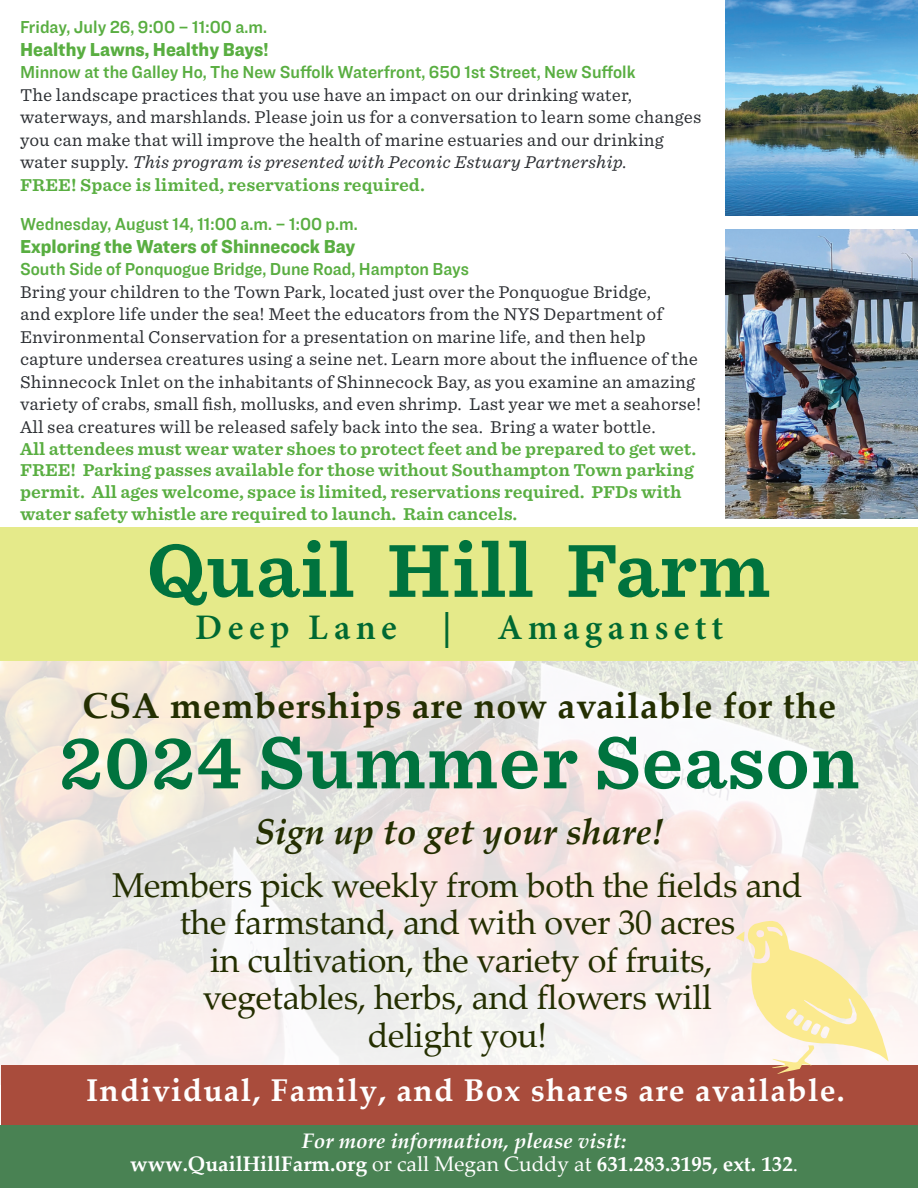
<style>
.page{position:relative;width:918px;height:1188px;background:#fff}
.page>*{position:absolute;margin:0;border:0;box-sizing:border-box;transform-origin:0 0}
.t1{font:700 72px "Sentinel S Sm";color:#00733e}
.t2{font:700 70.5px "Sentinel S Sm";color:#00733e}
.t3{font:700 36px "Palatino Linotype";letter-spacing:.02em;color:#242f01}
.t4{font:italic 700 36px "Palatino Linotype";color:#242f01}
.t5{font:600 36px "Minion Pro";letter-spacing:.15em;color:#006932}
.t6{font:34.5px/37.5px "Palatino Linotype";letter-spacing:-.01em;color:#242f01;text-align:center}
.t7{font:700 31.5px "Palatino Linotype";letter-spacing:.04em;color:#fff}
.t8{font:700 21px/22.5px "Palatino Linotype";color:#fff;text-align:center}
.t9{font:900 19.5px "Ringside Narrow";color:#59ae41}
.t10{font:18px "Ringside Narrow Semi";color:#59ae41}
.t11{font:16.5px/22.5px "Sentinel S Sm";color:#2c2f33}
.t12{font:700 16.5px/21.8px "Sentinel S Sm";letter-spacing:-.01em;color:#59ae41}
.s1{font-style:italic}
.s2{font-weight:700;color:#59ae41}
.s3{font-weight:400}
</style>
<div class="page">
<img style="left:726px;top:0;width:192px;height:215px">
<img style="left:726px;top:229px;width:192px;height:290px">
<img style="left:1px;top:661px;width:917px;height:405px">
<div style="left:0;top:528px;width:918px;height:133px;background:#e5ea8a"></div>
<div style="left:1px;top:1066px;width:917px;height:59px;background:#a94c3c"></div>
<div style="left:0;top:1125px;width:918px;height:63px;background:#498253"></div>
<svg style="left:736px;top:921px;width:152px;height:153px"></svg>
<p class="t10" style="left:20px;top:14px;width:248px">Friday, July 26, 9:00 – 11:00 a.m.</p>
<p class="t9" style="left:20px;top:35px;width:250px">Healthy Lawns, Healthy Bays!</p>
<p class="t10" style="left:20px;top:59px;width:617px">Minnow at the Galley Ho, The New Suffolk Waterfront, 650 1st Street, New Suffolk</p>
<p class="t11" style="left:20px;top:82px;width:683px">The landscape practices that you use have an impact on our drinking water, waterways, and marshlands. Please join us for a conversation to learn some changes you can make that will improve the health of marine estuaries and our drinking water supply. <span class="s1">This program is presented with Peconic Estuary Partnership.<br></span><span class="s2">FREE! Space is limited, reservations required.</span></p>
<p class="t10" style="left:20px;top:211px;width:339px">Wednesday, August 14, 11:00 a.m. – 1:00 p.m.</p>
<p class="t9" style="left:20px;top:232px;width:337px">Exploring the Waters of Shinnecock Bay</p>
<p class="t10" style="left:20px;top:256px;width:450px">South Side of Ponquogue Bridge, Dune Road, Hampton Bays</p>
<p class="t11" style="left:20px;top:280px;width:683px">Bring your children to the Town Park, located just over the Ponquogue Bridge,<br>and explore life under the sea! Meet the educators from the NYS Department of Environmental Conservation for a presentation on marine life, and then help capture undersea creatures using a seine net. Learn more about the influence of the Shinnecock Inlet on the inhabitants of Shinnecock Bay, as you examine an amazing variety of crabs, small fish, mollusks, and even shrimp. Last year we met a seahorse!<br>All sea creatures will be released safely back into the sea. Bring a water bottle.</p>
<p class="t12" style="left:20px;top:437px;width:678px">All attendees must wear water shoes to protect feet and be prepared to get wet.<br>FREE! Parking passes available for those without Southampton Town parking permit. All ages welcome, space is limited, reservations required. PFDs with water safety whistle are required to launch. Rain cancels.</p>
<h1 class="t1" style="left:146px;top:510px;width:626px">Quail Hill Farm</h1>
<h3 class="t5" style="left:195px;top:603px;width:203px">Deep Lane</h3>
<h3 class="t5" style="left:442px;top:603px;width:11px">|</h3>
<h3 class="t5" style="left:497px;top:603px;width:227px">Amagansett</h3>
<h3 class="t3" style="left:82px;top:680px;width:755px">CSA memberships are now available for the</h3>
<h2 class="t2" style="left:58px;top:703px;width:803px">2024 Summer Season</h2>
<h3 class="t4" style="left:255px;top:806px;width:411px">Sign up to get your share!</h3>
<h3 class="t6" style="left:112px;top:865px;width:692px">Members pick weekly from both the fields and the farmstand, and with over 30 acres<br>in cultivation, the variety of fruits,<br>vegetables, herbs, and flowers will<br>delight you!</h3>
<h3 class="t7" style="left:86px;top:1068px;width:760px">Individual, Family, and Box shares are available.</h3>
<p class="t8" style="left:130px;top:1129px;width:669px"><span class="s1">For more information, please visit:<br></span>www.QuailHillFarm.org <span class="s3">or call Megan Cuddy at</span> 631.283.3195, ext. 132<span class="s3">.</span></p>
</div>
